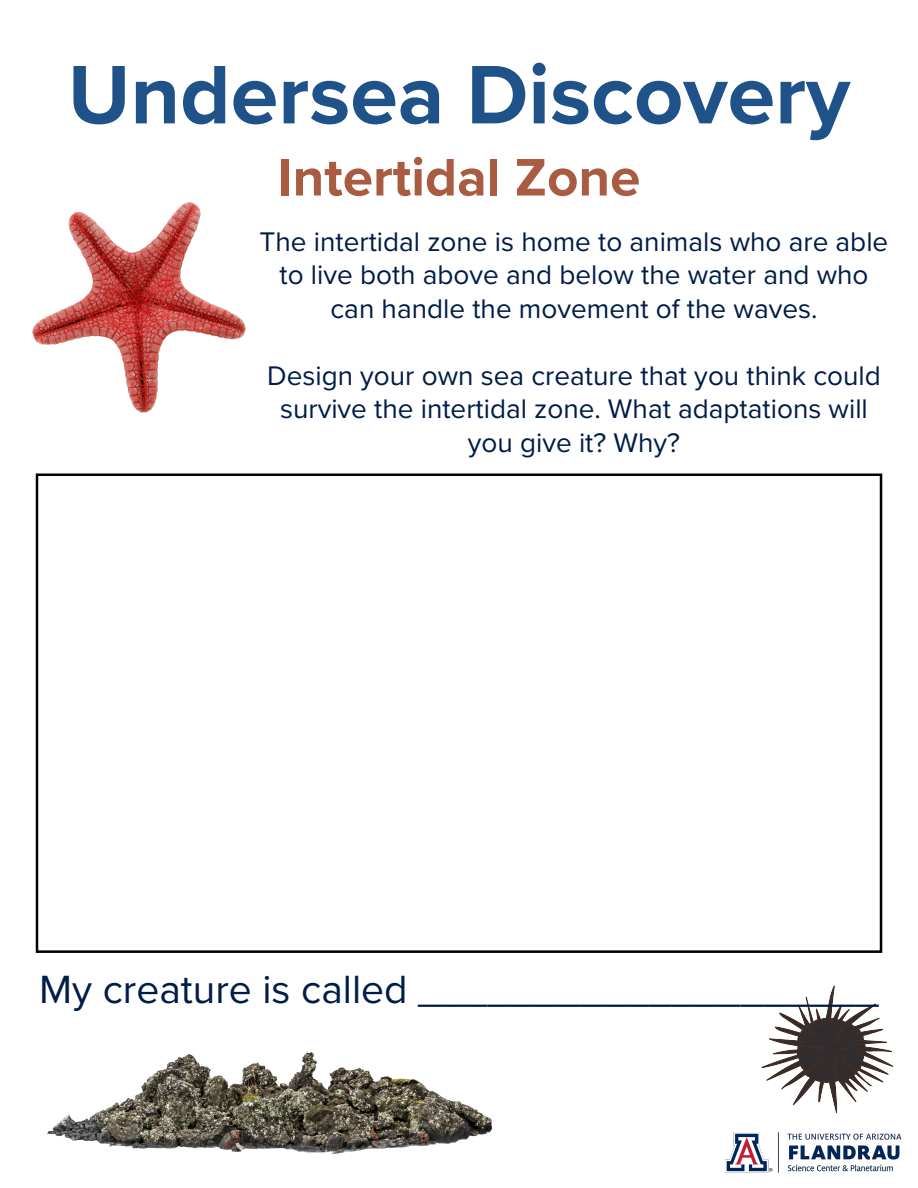
<style>
.page{position:relative;width:918px;height:1188px;background:#fff}
.page>*{position:absolute;margin:0;border:0;box-sizing:border-box;transform-origin:0 0}
.t1{font:700 85.95px "Proxima Nova";color:#1e5288}
.t2{font:700 54.75px "Proxima Nova";color:#a95c42}
.t3{font:40.8px "Proxima Nova";color:#001c48}
.t4{font:27.9px/33.5px "Proxima Nova";color:#001c48;text-align:center}
</style>
<div class="page">
<img style="left:32px;top:202px;width:214px;height:211px">
<img style="left:47px;top:1052px;width:446px;height:102px">
<img style="left:761px;top:985px;width:133px;height:128px">
<div style="left:36px;top:473px;width:846px;height:480px;border:3px solid #000"></div>
<img style="left:725px;top:1132px;width:177px;height:41px">
<h1 class="t1" style="left:68px;top:31px;width:784px">Undersea Discovery</h1>
<h2 class="t2" style="left:278px;top:136px;width:364px">Intertidal Zone</h2>
<p class="t4" style="left:260px;top:223px;width:630px">The intertidal zone is home to animals who are able to live both above and below the water and who can handle the movement of the waves.</p>
<p class="t4" style="left:267px;top:357px;width:615px">Design your own sea creature that you think could survive the intertidal zone. What adaptations will you give it? Why?</p>
<h3 class="t3" style="left:39px;top:959px;width:841px">My creature is called ____________________</h3>
</div>
